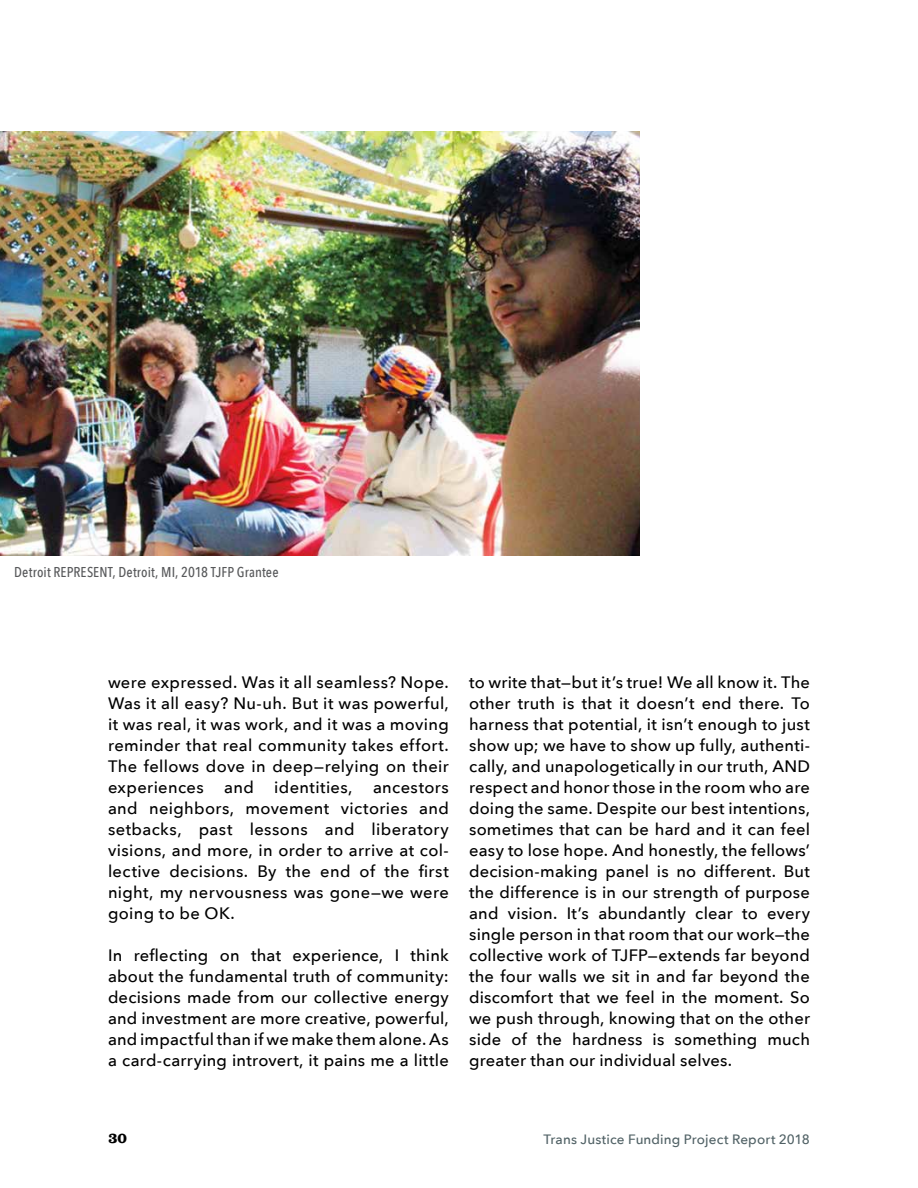
<style>
.page{position:relative;width:918px;height:1188px;background:#fff}
.page>*{position:absolute;margin:0;border:0;box-sizing:border-box;transform-origin:0 0}
.t1{font:500 16.5px/21px "Avenir Next";letter-spacing:.015em;color:#000;text-align:justify}
.t2{font:700 15px "Clarendon BT";color:#000}
.t3{font:500 14.25px "Avenir Next Condensed";letter-spacing:.01em;color:#58595b}
.t4{font:500 13.5px "Avenir Next";letter-spacing:.01em;color:#506165}
</style>
<div class="page">
<hr style="left:917px;top:0;width:1px;height:1188px;background:#b55542">
<img style="left:0;top:131px;width:640px;height:425px">
<p class="t3" style="left:14px;top:564px;width:266px">Detroit REPRESENT, Detroit, MI, 2018 TJFP Grantee</p>
<p class="t1" style="left:108px;top:671px;width:342px">were expressed. Was it all seamless? Nope.<br>Was it all easy? Nu-uh. But it was powerful, it was real, it was work, and it was a moving reminder that real community takes effort.<br>The fellows dove in deep—relying on their experiences and identities, ancestors and neighbors, movement victories and setbacks, past lessons and liberatory visions, and more, in order to arrive at col&shy;lective decisions. By the end of the first night, my nervousness was gone—we were going to be OK.</p>
<p class="t1" style="left:108px;top:944px;width:342px">In reflecting on that experience, I think about the fundamental truth of community: decisions made from our collective energy and investment are more creative, powerful, and impactful than if we make them alone. As a card-carrying introvert, it pains me a little</p>
<p class="t1" style="left:469px;top:672px;width:342px">to write that—but it’s true! We all know it. The other truth is that it doesn’t end there. To harness that potential, it isn’t enough to just show up; we have to show up fully, authenti&shy;cally, and unapologetically in our truth, AND respect and honor those in the room who are doing the same. Despite our best intentions, sometimes that can be hard and it can feel easy to lose hope. And honestly, the fellows’ decision-making panel is no different. But the difference is in our strength of purpose and vision. It’s abundantly clear to every single person in that room that our work—the collective work of TJFP—extends far beyond the four walls we sit in and far beyond the discomfort that we feel in the moment. So we push through, knowing that on the other side of the hardness is something much greater than our individual selves.</p>
<p class="t2" style="left:108px;top:1128px;width:21px">30</p>
<p class="t4" style="left:544px;top:1128px;width:268px">Trans Justice Funding Project Report 2018</p>
</div>
